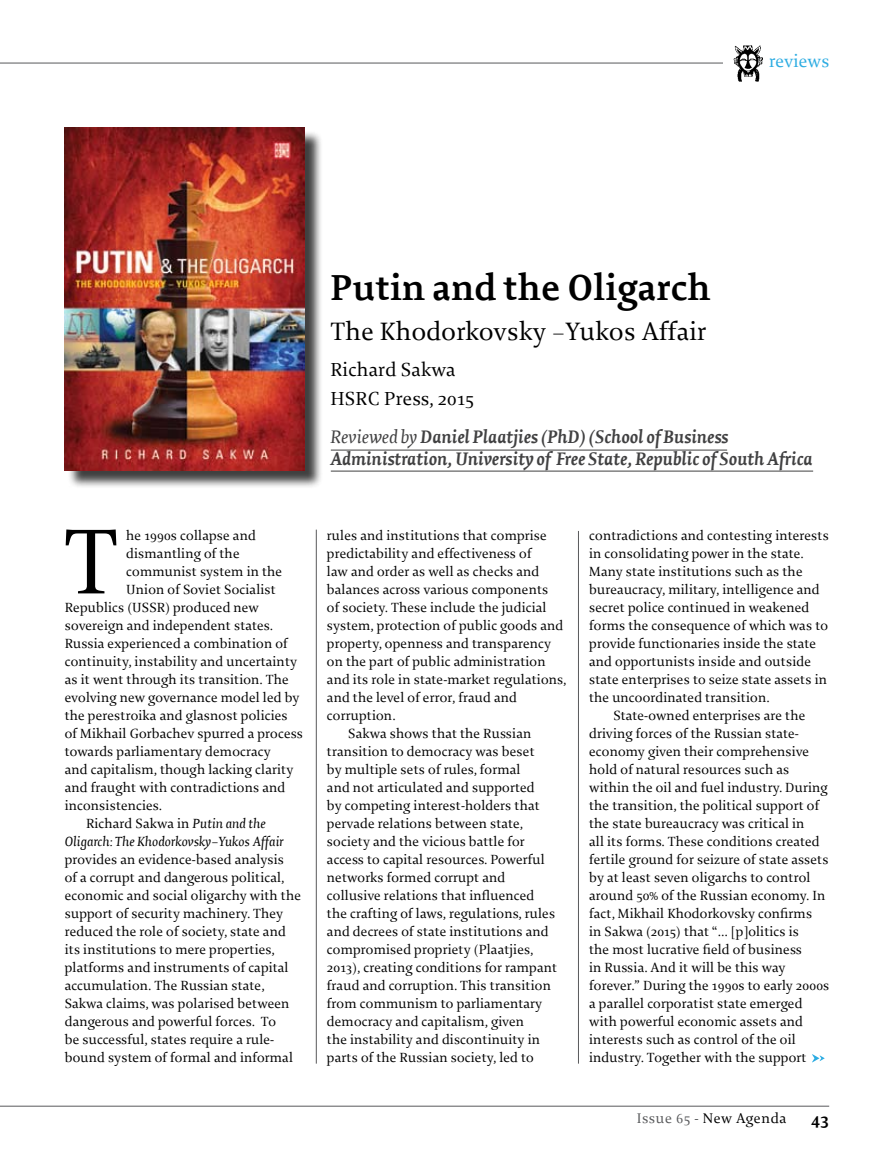
<style>
.page{position:relative;width:893px;height:1170px;background:#fff}
.page>*{position:absolute;margin:0;border:0;box-sizing:border-box;transform-origin:0 0}
.t1{font:99.15px "Enigma";color:#000}
.t2{font:700 38.85px "Enigma";letter-spacing:.01em;color:#000}
.t3{font:27px "Enigma";letter-spacing:.01em;color:#000}
.t4{font:20.25px/28.5px "Enigma";letter-spacing:.01em;color:#000}
.t5{font:italic 700 19.5px/21.8px "Enigma";color:#414142}
.t6{font:18.75px "Enigma";letter-spacing:.01em;color:#2cace2}
.t7{font:700 18.75px "Enigma";color:#000}
.t8{font:15px "Enigma";letter-spacing:.04em;color:#000}
.t9{font:14.25px/18px "Enigma";letter-spacing:.01em;color:#000}
.t10{font:italic 14.25px "Enigma";letter-spacing:.01em;color:#000}
.s1{font-style:italic}
.s2{font-weight:400}
.s3{color:#58595b}
</style>
<div class="page">
<hr style="left:0;top:1105px;width:829px;height:1px;background:#58595b">
<hr style="left:0;top:63px;width:829px;height:1px;background:#58595b">
<hr style="left:578px;top:531px;width:1px;height:532px;background:#58595b">
<hr style="left:316px;top:529px;width:1px;height:534px;background:#58595b">
<hr style="left:331px;top:449px;width:396px;height:1px;background:#414142">
<hr style="left:331px;top:470px;width:482px;height:1px;background:#414142">
<div style="left:67px;top:130px;width:262px;height:365px;background:#000;opacity:.75"></div>
<img style="left:65px;top:128px;width:240px;height:342px">
<svg style="left:812px;top:1054px;width:13px;height:8px"></svg>
<div style="left:723px;top:51px;width:170px;height:20px;background:#fff"></div>
<img style="left:734px;top:46px;width:28px;height:35px">
<h3 class="t6" style="left:769px;top:51px;width:62px">reviews</h3>
<h1 class="t1" style="left:64px;top:508px;width:56px">T</h1>
<p class="t9" style="left:126px;top:527px;width:131px">he 1990s collapse and</p>
<p class="t9" style="left:126px;top:545px;width:115px">dismantling of the</p>
<p class="t9" style="left:126px;top:563px;width:157px">communist system in the</p>
<p class="t9" style="left:126px;top:581px;width:151px">Union of Soviet Socialist</p>
<p class="t9" style="left:65px;top:599px;width:196px">Republics (USSR) produced new</p>
<p class="t9" style="left:65px;top:617px;width:210px">sovereign and independent states.</p>
<p class="t9" style="left:65px;top:635px;width:224px">Russia experienced a combination of</p>
<p class="t9" style="left:65px;top:653px;width:234px">continuity, instability and uncertainty</p>
<p class="t9" style="left:65px;top:671px;width:226px">as it went through its transition. The</p>
<p class="t9" style="left:65px;top:689px;width:236px">evolving new governance model led by</p>
<p class="t9" style="left:65px;top:707px;width:224px">the perestroika and glasnost policies</p>
<p class="t9" style="left:65px;top:725px;width:240px">of Mikhail Gorbachev spurred a process</p>
<p class="t9" style="left:65px;top:743px;width:208px">towards parliamentary democracy</p>
<p class="t9" style="left:65px;top:761px;width:230px">and capitalism, though lacking clarity</p>
<p class="t9" style="left:65px;top:779px;width:222px">and fraught with contradictions and</p>
<p class="t9" style="left:65px;top:797px;width:99px">inconsistencies.</p>
<p class="t9" style="left:86px;top:815px;width:181px">Richard Sakwa in <span class="s1">Putin and the</span></p>
<p class="t10" style="left:65px;top:834px;width:221px">Oligarch: The Khodorkovsky–Yukos Affair</p>
<p class="t9" style="left:65px;top:851px;width:238px">provides an evidence-based analysis<br>of a corrupt and dangerous political, economic and social oligarchy with the support of security machinery. They reduced the role of society, state and its institutions to mere properties, platforms and instruments of capital accumulation. The Russian state, Sakwa claims, was polarised between dangerous and powerful forces. To<br>be successful, states require a rule&shy;bound system of formal and informal</p>
<h2 class="t2" style="left:330px;top:266px;width:382px">Putin and the Oligarch</h2>
<h3 class="t3" style="left:330px;top:316px;width:377px">The Khodorkovsky –Yukos Affair</h3>
<h3 class="t4" style="left:330px;top:356px;width:145px">Richard Sakwa<br>HSRC Press, 2015</h3>
<h3 class="t5" style="left:330px;top:426px;width:484px"><span class="s2">Reviewed by</span> Daniel Plaatjies (PhD) (School of Business<br>Administration, University of Free State, Republic of South Africa</h3>
<p class="t9" style="left:327px;top:527px;width:221px">rules and institutions that comprise</p>
<p class="t9" style="left:327px;top:545px;width:206px">predictability and effectiveness of</p>
<p class="t9" style="left:327px;top:563px;width:214px">law and order as well as checks and</p>
<p class="t9" style="left:327px;top:581px;width:223px">balances across various components</p>
<p class="t9" style="left:327px;top:599px;width:221px">of society. These include the judicial</p>
<p class="t9" style="left:327px;top:617px;width:238px">system, protection of public goods and</p>
<p class="t9" style="left:327px;top:635px;width:226px">property, openness and transparency</p>
<p class="t9" style="left:327px;top:653px;width:220px">on the part of public administration</p>
<p class="t9" style="left:327px;top:671px;width:241px">and its role in state-market regulations,</p>
<p class="t9" style="left:327px;top:689px;width:191px">and the level of error, fraud and</p>
<p class="t9" style="left:327px;top:707px;width:70px">corruption.</p>
<p class="t9" style="left:348px;top:725px;width:185px">Sakwa shows that the Russian</p>
<p class="t9" style="left:327px;top:743px;width:209px">transition to democracy was beset</p>
<p class="t9" style="left:327px;top:761px;width:195px">by multiple sets of rules, formal</p>
<p class="t9" style="left:327px;top:779px;width:209px">and not articulated and supported</p>
<p class="t9" style="left:327px;top:797px;width:214px">by competing interest-holders that</p>
<p class="t9" style="left:327px;top:815px;width:198px">pervade relations between state,</p>
<p class="t9" style="left:327px;top:833px;width:199px">society and the vicious battle for</p>
<p class="t9" style="left:327px;top:851px;width:219px">access to capital resources. Powerful</p>
<p class="t9" style="left:327px;top:869px;width:180px">networks formed corrupt and</p>
<p class="t9" style="left:327px;top:887px;width:209px">collusive relations that influenced</p>
<p class="t9" style="left:327px;top:905px;width:230px">the crafting of laws, regulations, rules</p>
<p class="t9" style="left:327px;top:923px;width:223px">and decrees of state institutions and</p>
<p class="t9" style="left:327px;top:941px;width:208px">compromised propriety (Plaatjies,</p>
<p class="t9" style="left:327px;top:959px;width:232px">2013), creating conditions for rampant</p>
<p class="t9" style="left:327px;top:977px;width:225px">fraud and corruption. This transition</p>
<p class="t9" style="left:327px;top:995px;width:217px">from communism to parliamentary</p>
<p class="t9" style="left:327px;top:1013px;width:199px">democracy and capitalism, given</p>
<p class="t9" style="left:327px;top:1030px;width:215px">the instability and discontinuity in</p>
<p class="t9" style="left:327px;top:1048px;width:208px">parts of the Russian society, led to</p>
<p class="t9" style="left:589px;top:527px;width:241px">contradictions and contesting interests</p>
<p class="t9" style="left:589px;top:545px;width:216px">in consolidating power in the state.</p>
<p class="t9" style="left:589px;top:563px;width:215px">Many state institutions such as the</p>
<p class="t9" style="left:589px;top:581px;width:232px">bureaucracy, military, intelligence and</p>
<p class="t9" style="left:589px;top:599px;width:222px">secret police continued in weakened</p>
<p class="t9" style="left:589px;top:617px;width:240px">forms the consequence of which was to</p>
<p class="t9" style="left:589px;top:635px;width:228px">provide functionaries inside the state</p>
<p class="t9" style="left:589px;top:653px;width:223px">and opportunists inside and outside</p>
<p class="t9" style="left:589px;top:671px;width:239px">state enterprises to seize state assets in</p>
<p class="t9" style="left:589px;top:689px;width:182px">the uncoordinated transition.</p>
<p class="t9" style="left:613px;top:707px;width:193px">State-owned enterprises are the</p>
<p class="t9" style="left:589px;top:725px;width:211px">driving forces of the Russian state-</p>
<p class="t9" style="left:589px;top:743px;width:221px">economy given their comprehensive</p>
<p class="t9" style="left:589px;top:761px;width:202px">hold of natural resources such as</p>
<p class="t9" style="left:589px;top:779px;width:240px">within the oil and fuel industry. During</p>
<p class="t9" style="left:589px;top:797px;width:232px">the transition, the political support of</p>
<p class="t9" style="left:589px;top:815px;width:217px">the state bureaucracy was critical in</p>
<p class="t9" style="left:589px;top:833px;width:232px">all its forms. These conditions created</p>
<p class="t9" style="left:589px;top:851px;width:241px">fertile ground for seizure of state assets</p>
<p class="t9" style="left:589px;top:869px;width:223px">by at least seven oligarchs to control</p>
<p class="t9" style="left:589px;top:887px;width:238px">around 50% of the Russian economy. In</p>
<p class="t9" style="left:589px;top:905px;width:225px">fact, Mikhail Khodorkovsky confirms</p>
<p class="t9" style="left:589px;top:923px;width:211px">in Sakwa (2015) that “… [p]olitics is</p>
<p class="t9" style="left:589px;top:941px;width:214px">the most lucrative field of business</p>
<p class="t9" style="left:589px;top:959px;width:198px">in Russia. And it will be this way</p>
<p class="t9" style="left:589px;top:977px;width:242px">forever.” During the 1990s to early 2000s</p>
<p class="t9" style="left:589px;top:995px;width:215px">a parallel corporatist state emerged</p>
<p class="t9" style="left:589px;top:1013px;width:215px">with powerful economic assets and</p>
<p class="t9" style="left:589px;top:1031px;width:208px">interests such as control of the oil</p>
<p class="t9" style="left:589px;top:1049px;width:219px">industry. Together with the support</p>
<p class="t8" style="left:637px;top:1109px;width:151px"><span class="s3">Issue 65 -</span> New Agenda</p>
<h3 class="t7" style="left:811px;top:1108px;width:20px">43</h3>
</div>
